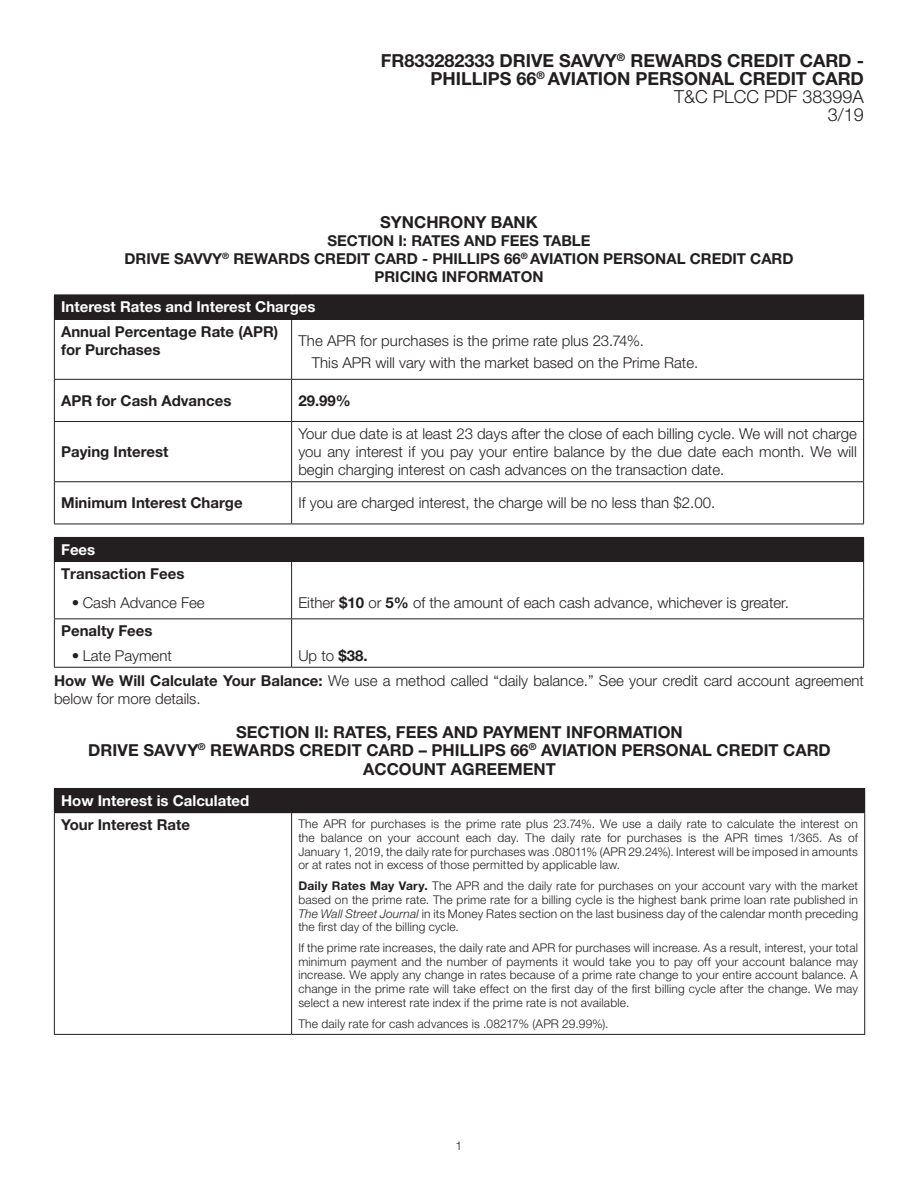
<style>
.page{position:relative;width:918px;height:1188px;background:#fff}
.page>*{position:absolute;margin:0;border:0;box-sizing:border-box;transform-origin:0 0}
.Numbers_1_2_etc{font:700 18px "Helvetica Neue LT Std";color:#231f20}
.Numbers_1_2_etc-2{font:300 18px "Helvetica Neue LT Std";color:#231f20}
.t1{font:700 16.5px/18px "Helvetica Neue LT Std";color:#231f20;text-align:center}
.Schumer_Body_Copy{font:300 15px/18px "Helvetica Neue LT Std";color:#231f20;text-align:justify}
.Schumer_Subhead{font:700 15px/18px "Helvetica Neue LT Std";color:#231f20;text-align:center}
.Schumer_APR{font:300 15px "Helvetica Neue LT Std";letter-spacing:.005em;color:#231f20}
.Schumer_header_categ{font:700 15px "Helvetica Neue LT Std";color:#fff}
.Schumer_Bullet{font:700 15px "Helvetica Neue LT Std";color:#231f20}
.Header_Left_Wht-on-K{font:700 15px "Helvetica Neue LT Std";color:#fff}
.Schumer_Body_Copy-2{font:700 15px "Helvetica Neue LT Std";color:#231f20}
.Sec_II_-_block_body{font:300 12px/13.8px "Helvetica Neue LT Std";letter-spacing:.015em;color:#231f20;text-align:justify}
.s1{font-weight:700}
.s2{font-style:italic}
</style>
<div class="page">
<div style="left:54px;top:295px;width:810px;height:24px;background:#231f20"></div>
<hr style="left:54px;top:319px;width:238px;height:1px;background:#231f20">
<hr style="left:54px;top:319px;width:1px;height:60px;background:#231f20">
<hr style="left:292px;top:319px;width:572px;height:1px;background:#231f20">
<hr style="left:291px;top:319px;width:1px;height:60px;background:#231f20">
<hr style="left:863px;top:319px;width:1px;height:60px;background:#231f20">
<hr style="left:54px;top:379px;width:238px;height:1px;background:#231f20">
<hr style="left:54px;top:380px;width:1px;height:41px;background:#231f20">
<hr style="left:292px;top:379px;width:572px;height:1px;background:#231f20">
<hr style="left:291px;top:380px;width:1px;height:41px;background:#231f20">
<hr style="left:863px;top:380px;width:1px;height:41px;background:#231f20">
<hr style="left:54px;top:421px;width:238px;height:1px;background:#231f20">
<hr style="left:54px;top:422px;width:1px;height:59px;background:#231f20">
<hr style="left:292px;top:421px;width:572px;height:1px;background:#231f20">
<hr style="left:291px;top:422px;width:1px;height:59px;background:#231f20">
<hr style="left:863px;top:422px;width:1px;height:59px;background:#231f20">
<hr style="left:54px;top:481px;width:238px;height:1px;background:#231f20">
<hr style="left:54px;top:482px;width:1px;height:42px;background:#231f20">
<hr style="left:292px;top:481px;width:572px;height:1px;background:#231f20">
<hr style="left:291px;top:482px;width:1px;height:42px;background:#231f20">
<hr style="left:863px;top:482px;width:1px;height:42px;background:#231f20">
<hr style="left:54px;top:524px;width:238px;height:1px;background:#231f20">
<hr style="left:292px;top:524px;width:572px;height:1px;background:#231f20">
<div style="left:54px;top:537px;width:810px;height:25px;background:#231f20"></div>
<svg style="left:54px;top:562px;width:1px;height:24px"></svg>
<svg style="left:863px;top:562px;width:1px;height:24px"></svg>
<hr style="left:54px;top:586px;width:1px;height:32px;background:#231f20">
<hr style="left:863px;top:586px;width:1px;height:32px;background:#231f20">
<svg style="left:54px;top:619px;width:1px;height:48px"></svg>
<svg style="left:863px;top:619px;width:1px;height:48px"></svg>
<hr style="left:292px;top:618px;width:572px;height:1px;background:#231f20">
<svg style="left:291px;top:562px;width:1px;height:24px"></svg>
<hr style="left:291px;top:586px;width:1px;height:32px;background:#231f20">
<svg style="left:291px;top:619px;width:1px;height:48px"></svg>
<hr style="left:54px;top:667px;width:238px;height:1px;background:#231f20">
<hr style="left:292px;top:667px;width:572px;height:1px;background:#231f20">
<hr style="left:54px;top:618px;width:238px;height:1px;background:#231f20">
<div style="left:54px;top:788px;width:811px;height:25px;background:#231f20"></div>
<hr style="left:54px;top:813px;width:1px;height:221px;background:#231f20">
<hr style="left:291px;top:813px;width:1px;height:221px;background:#231f20">
<hr style="left:864px;top:813px;width:1px;height:221px;background:#231f20">
<hr style="left:54px;top:1034px;width:238px;height:1px;background:#231f20">
<hr style="left:292px;top:1034px;width:573px;height:1px;background:#231f20">
<p class="Numbers_1_2_etc" style="left:381px;top:49px;width:485px">FR833282333 DRIVE SAVVY<sup>®</sup> REWARDS CREDIT CARD -</p>
<p class="Numbers_1_2_etc" style="left:431px;top:67px;width:435px">PHILLIPS 66<sup>®</sup> AVIATION PERSONAL CREDIT CARD</p>
<p class="Numbers_1_2_etc-2" style="left:674px;top:85px;width:191px">T&amp;C PLCC PDF 38399A</p>
<p class="Numbers_1_2_etc-2" style="left:828px;top:103px;width:38px">3/19</p>
<p class="t1" style="left:380px;top:213px;width:159px">SYNCHRONY BANK</p>
<p class="Schumer_Subhead" style="left:124px;top:231px;width:671px">SECTION I: RATES AND FEES TABLE<br>DRIVE SAVVY<sup>®</sup> REWARDS CREDIT CARD - PHILLIPS 66<sup>®</sup> AVIATION PERSONAL CREDIT CARD<br>PRICING INFORMATON</p>
<p class="Schumer_header_categ" style="left:61px;top:298px;width:256px">Interest Rates and Interest Charges</p>
<p class="Schumer_Subhead" style="left:61px;top:322px;width:219px;text-align:left">Annual Percentage Rate (APR) for Purchases</p>
<p class="Schumer_APR" style="left:298px;top:331px;width:347px">The APR for purchases is the prime rate plus 23.74%.</p>
<p class="Schumer_Body_Copy" style="left:312px;top:353px;width:388px">This APR will vary with the market based on the Prime Rate.</p>
<p class="Schumer_Subhead" style="left:61px;top:391px;width:172px">APR for Cash Advances</p>
<p class="Schumer_Body_Copy-2" style="left:298px;top:391px;width:54px">29.99%</p>
<p class="Schumer_Subhead" style="left:61px;top:442px;width:109px">Paying Interest</p>
<p class="Schumer_Body_Copy" style="left:298px;top:424px;width:560px">Your due date is at least 23 days after the close of each billing cycle. We will not charge you any interest if you pay your entire balance by the due date each month. We will begin charging interest on cash advances on the transaction date.</p>
<p class="Schumer_Subhead" style="left:61px;top:494px;width:183px">Minimum Interest Charge</p>
<p class="Schumer_Body_Copy" style="left:298px;top:494px;width:418px">If you are charged interest, the charge will be no less than $2.00.</p>
<p class="Schumer_header_categ" style="left:61px;top:540px;width:36px">Fees</p>
<p class="Schumer_Bullet" style="left:61px;top:564px;width:125px">Transaction Fees</p>
<p class="Schumer_Body_Copy" style="left:72px;top:593px;width:134px">• Cash Advance Fee</p>
<p class="Schumer_Body_Copy" style="left:298px;top:593px;width:492px">Either <span class="s1">$10</span> or <span class="s1">5%</span> of the amount of each cash advance, whichever is greater.</p>
<p class="Schumer_Bullet" style="left:61px;top:622px;width:93px">Penalty Fees</p>
<p class="Schumer_Body_Copy" style="left:72px;top:646px;width:101px">• Late Payment</p>
<p class="Schumer_Body_Copy" style="left:298px;top:646px;width:71px">Up to <span class="s1">$38.</span></p>
<p class="Schumer_Body_Copy" style="left:54px;top:672px;width:812px"><span class="s1">How We Will Calculate Your Balance:</span> We use a method called “daily balance.” See your credit card account agreement below for more details.</p>
<p class="t1" style="left:88px;top:722px;width:744px">SECTION II: RATES, FEES AND PAYMENT INFORMATION<br>DRIVE SAVVY<sup>®</sup> REWARDS CREDIT CARD – PHILLIPS 66<sup>®</sup> AVIATION PERSONAL CREDIT CARD</p>
<p class="t1" style="left:363px;top:760px;width:194px">ACCOUNT AGREEMENT</p>
<p class="Header_Left_Wht-on-K" style="left:61px;top:791px;width:190px">How Interest is Calculated</p>
<p class="Schumer_Subhead" style="left:61px;top:815px;width:130px">Your Interest Rate</p>
<p class="Sec_II_-_block_body" style="left:298px;top:817px;width:561px">The APR for purchases is the prime rate plus 23.74%. We use a daily rate to calculate the interest on the balance on your account each day. The daily rate for purchases is the APR times 1/365. As of January 1, 2019, the daily rate for purchases was .08011% (APR 29.24%). Interest will be imposed in amounts or at rates not in excess of those permitted by applicable law.</p>
<p class="Sec_II_-_block_body" style="left:298px;top:879px;width:561px"><span class="s1">Daily Rates May Vary.</span> The APR and the daily rate for purchases on your account vary with the market based on the prime rate. The prime rate for a billing cycle is the highest bank prime loan rate published in <span class="s2">The Wall Street Journal</span> in its Money Rates section on the last business day of the calendar month preceding the first day of the billing cycle.</p>
<p class="Sec_II_-_block_body" style="left:298px;top:940px;width:561px">If the prime rate increases, the daily rate and APR for purchases will increase. As a result, interest, your total minimum payment and the number of payments it would take you to pay off your account balance may increase. We apply any change in rates because of a prime rate change to your entire account balance. A change in the prime rate will take effect on the first day of the first billing cycle after the change. We may select a new interest rate index if the prime rate is not available.</p>
<p class="Sec_II_-_block_body" style="left:298px;top:1016px;width:312px">The daily rate for cash advances is .08217% (APR 29.99%).</p>
<p class="Sec_II_-_block_body" style="left:456px;top:1139px;width:8px">1</p>
</div>
